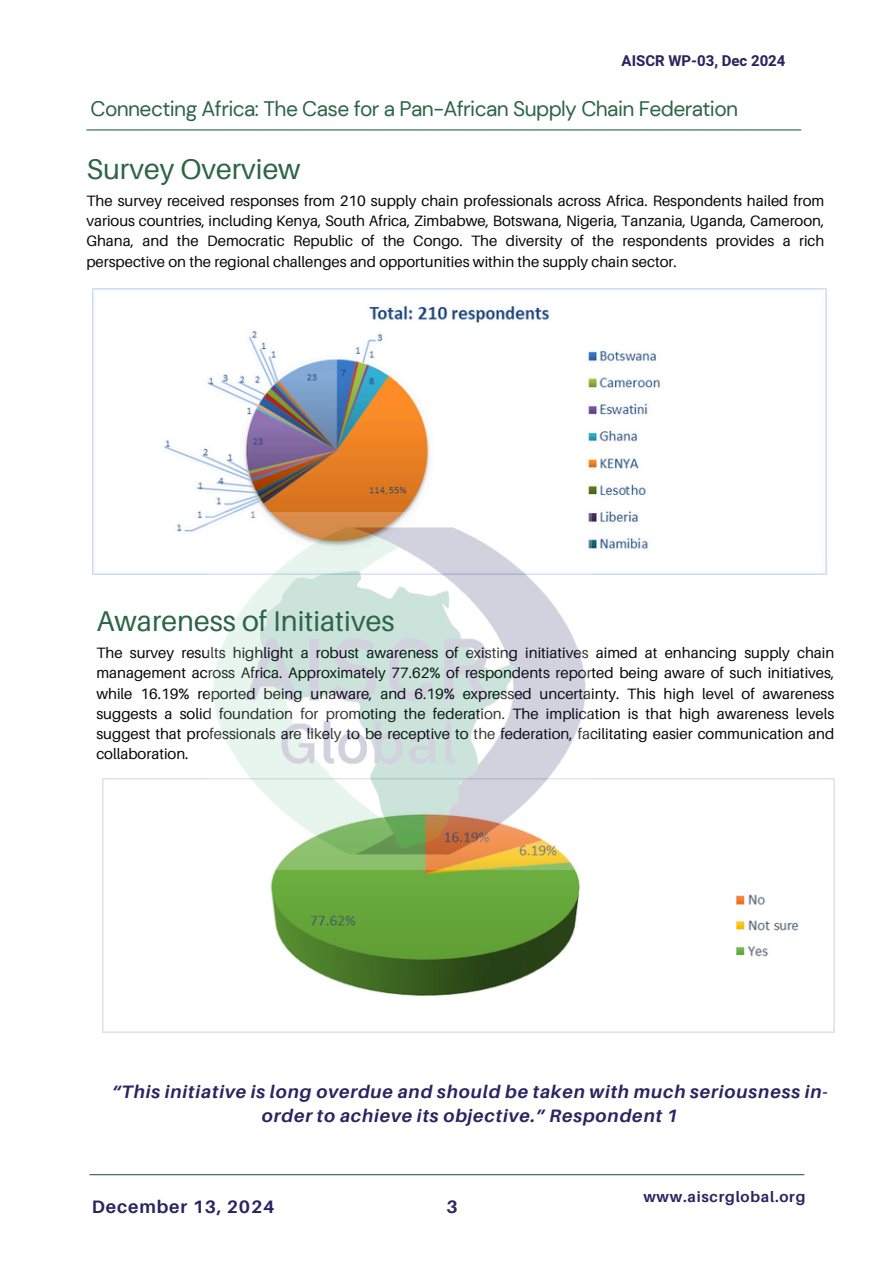
<style>
.page{position:relative;width:894px;height:1264px;background:#fff}
.page>*{position:absolute;margin:0;border:0;box-sizing:border-box;transform-origin:0 0}
.t1{font:28.5px "Aileron";color:#2c6546}
.t2{font:21px "DM Sans";letter-spacing:-.03em;color:#2c6546}
.t3{font:italic 700 18px/24.8px "Aileron";letter-spacing:.05em;color:#292561;text-align:center}
.t4{font:700 18px "Aileron";letter-spacing:.05em;color:#292561}
.t5{font:15px/20.2px "Aileron";color:#070606;text-align:justify}
.t6{font:700 15px "Aileron";letter-spacing:.05em;color:#292561}
.t7{font:700 15px "Heebo";color:#292561}
</style>
<div class="page">
<hr style="left:89px;top:1174px;width:715px;height:1px;background:#2c6546">
<hr style="left:86px;top:129px;width:715px;height:1px;background:#2c6546">
<img style="left:93px;top:288px;width:733px;height:286px">
<img style="left:102px;top:779px;width:732px;height:253px">
<img style="left:208px;top:513px;width:383px;height:356px">
<h1 class="t7" style="left:621px;top:50px;width:165px">AISCR WP-03, Dec 2024</h1>
<h1 class="t2" style="left:90px;top:96px;width:649px">Connecting Africa: The Case for a Pan-African Supply Chain Federation</h1>
<p class="t1" style="left:86px;top:151px;width:216px">Survey Overview</p>
<h4 class="t5" style="left:86px;top:190px;width:739px">The survey received responses from 210 supply chain professionals across Africa. Respondents hailed from various countries, including Kenya, South Africa, Zimbabwe, Botswana, Nigeria, Tanzania, Uganda, Cameroon, Ghana, and the Democratic Republic of the Congo. The diversity of the respondents provides a rich perspective on the regional challenges and opportunities within the supply chain sector.</h4>
<p class="t1" style="left:96px;top:603px;width:299px">Awareness of Initiatives</p>
<p class="t5" style="left:96px;top:642px;width:739px">The survey results highlight a robust awareness of existing initiatives aimed at enhancing supply chain management across Africa. Approximately 77.62% of respondents reported being aware of such initiatives, while 16.19% reported being unaware, and 6.19% expressed uncertainty. This high level of awareness suggests a solid foundation for promoting the federation. The implication is that high awareness levels suggest that professionals are likely to be receptive to the federation, facilitating easier communication and collaboration.</p>
<p class="t3" style="left:112px;top:1078px;width:717px">“This initiative is long overdue and should be taken with much seriousness in&shy;order to achieve its objective.” Respondent 1</p>
<p class="t4" style="left:92px;top:1195px;width:184px">December 13, 2024</p>
<p class="t4" style="left:446px;top:1195px;width:13px">3</p>
<h2 class="t6" style="left:643px;top:1187px;width:163px">www.aiscrglobal.org</h2>
</div>
